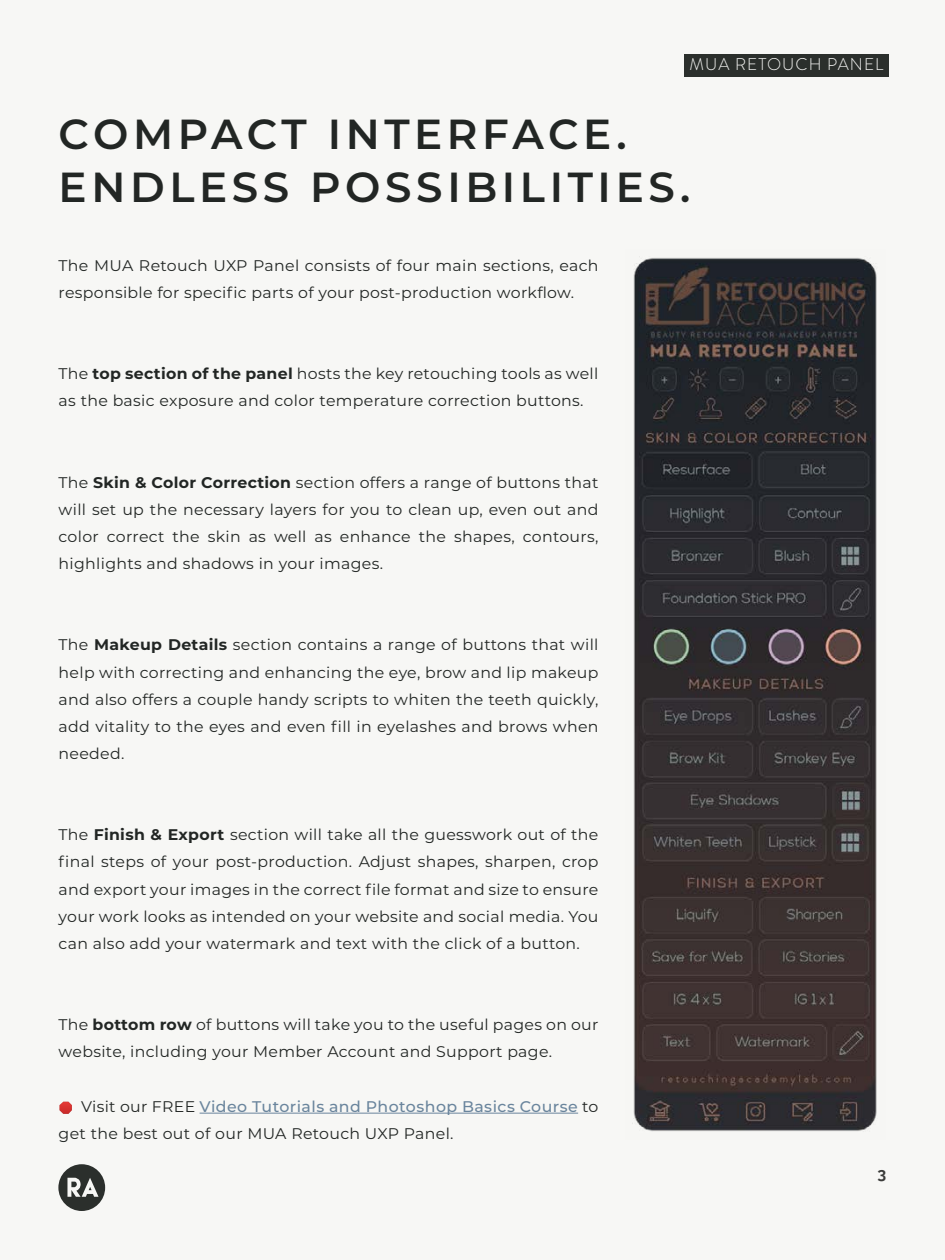
<style>
.page{position:relative;width:945px;height:1260px;background:#fff}
.page>*{position:absolute;margin:0;border:0;box-sizing:border-box;transform-origin:0 0}
.t1{font:600 42px/52.5px "Montserrat";letter-spacing:.11em;color:#222624}
.t2{font:300 16.97px "Brandon Grotesque";letter-spacing:.06em;color:#fff}
.t3{font:700 15.75px "Raleway";color:#333}
.t4{font:15.4px/27.1px "Montserrat";letter-spacing:.02em;color:#222624}
.s1{font-weight:700}
.s2{font-weight:500;color:#6a859d}
</style>
<div class="page">
<div style="left:58px;top:54px;width:831px;height:1157px;background:#f7f7f5"></div>
<hr style="left:200px;top:1113px;width:378px;height:1px;background:#6a859d">
<img style="left:626px;top:250px;width:259px;height:890px">
<svg style="left:59px;top:1102px;width:13px;height:12px"></svg>
<p class="t2" style="left:690px;top:53px;width:195px">MUA RETOUCH PANEL</p>
<h1 class="t1" style="left:59px;top:106px;width:633px">COMPACT INTERFACE.<br>ENDLESS POSSIBILITIES.</h1>
<p class="t4" style="left:59px;top:251px;width:541px">The MUA Retouch UXP Panel consists of four main sections, each responsible for specific parts of your post-production workflow.</p>
<p class="t4" style="left:59px;top:360px;width:541px">The <span class="s1">top section of the panel</span> hosts the key retouching tools as well as the basic exposure and color temperature correction buttons.</p>
<p class="t4" style="left:59px;top:468px;width:541px;text-align:justify">The <span class="s1">Skin &amp; Color Correction</span> section offers a range of buttons that will set up the necessary layers for you to clean up, even out and color correct the skin as well as enhance the shapes, contours, highlights and shadows in your images.</p>
<p class="t4" style="left:59px;top:631px;width:541px;text-align:justify">The <span class="s1">Makeup Details</span> section contains a range of buttons that will help with correcting and enhancing the eye, brow and lip makeup and also offers a couple handy scripts to whiten the teeth quickly, add vitality to the eyes and even fill in eyelashes and brows when needed.</p>
<p class="t4" style="left:59px;top:821px;width:541px;text-align:justify">The <span class="s1">Finish &amp; Export</span> section will take all the guesswork out of the final steps of your post-production. Adjust shapes, sharpen, crop and export your images in the correct file format and size to ensure your work looks as intended on your website and social media. You can also add your watermark and text with the click of a button.</p>
<p class="t4" style="left:59px;top:1011px;width:541px">The <span class="s1">bottom row</span> of buttons will take you to the useful pages on our website, including your Member Account and Support page.</p>
<p class="t4" style="left:59px;top:1092px;width:541px;text-indent:23px">Visit our FREE <span class="s2">Video Tutorials and Photoshop Basics Course</span> to get the best out of our MUA Retouch UXP Panel.</p>
<p class="t3" style="left:877px;top:1164px;width:10px">3</p>
</div>
